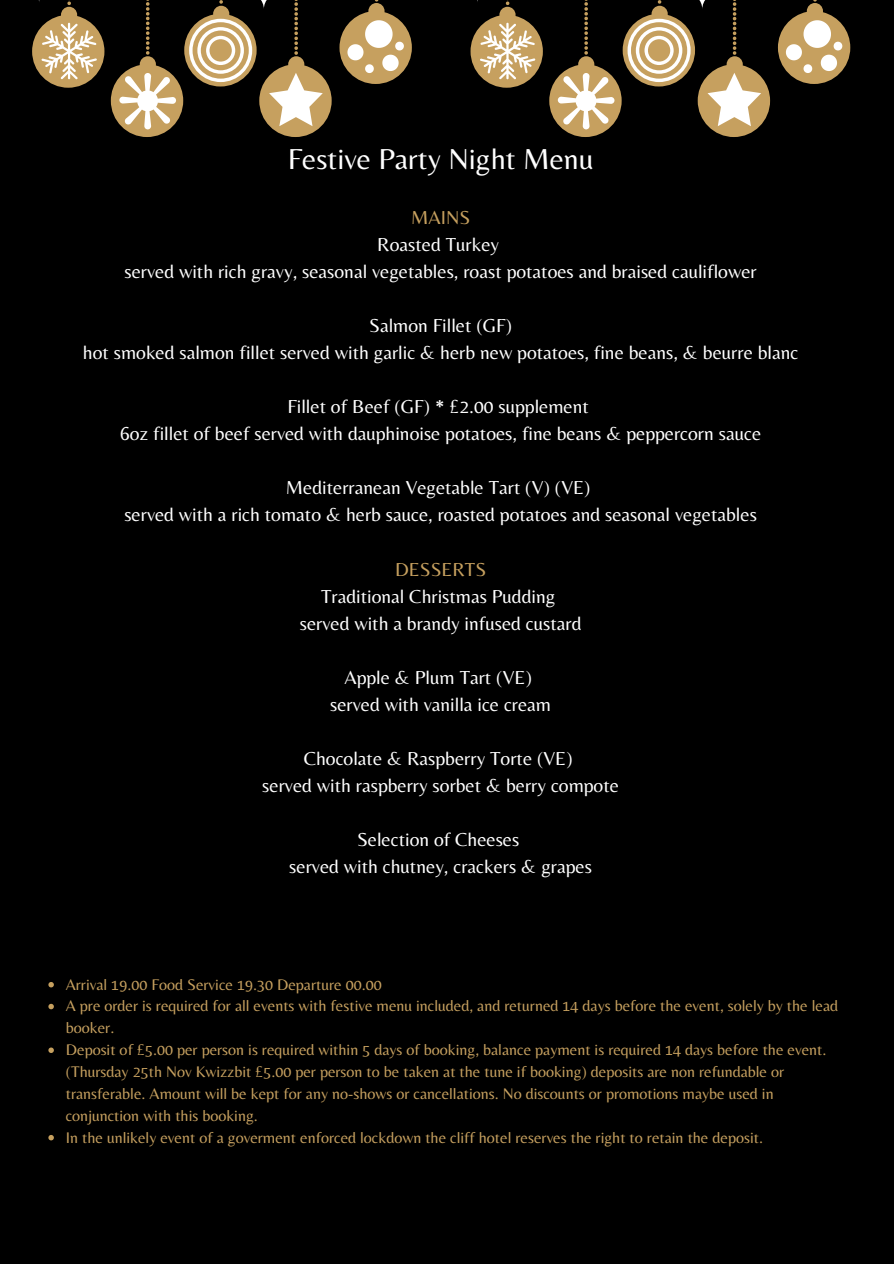
<style>
.page{position:relative;width:894px;height:1264px;background:#fff}
.page>*{position:absolute;margin:0;border:0;box-sizing:border-box;transform-origin:0 0}
.t1{font:30px "Belleza";color:#fff}
.t2{font:19.5px "Belleza";color:#fff}
.t3{font:19.5px "Belleza";color:#c6a05f}
.t4{font:16.05px/21.9px "Belleza";color:#c6a05f}
</style>
<div class="page">
<div style="left:0;top:0;width:893px;height:1263px;background:#000"></div>
<svg style="left:339px;top:0;width:73px;height:84px"></svg>
<svg style="left:111px;top:0;width:220px;height:137px"></svg>
<svg style="left:32px;top:0;width:72px;height:88px"></svg>
<svg style="left:777px;top:0;width:73px;height:84px"></svg>
<svg style="left:549px;top:0;width:220px;height:137px"></svg>
<svg style="left:470px;top:0;width:72px;height:88px"></svg>
<svg style="left:48px;top:982px;width:6px;height:5px"></svg>
<svg style="left:48px;top:1003px;width:6px;height:6px"></svg>
<svg style="left:48px;top:1047px;width:6px;height:5px"></svg>
<svg style="left:48px;top:1135px;width:6px;height:5px"></svg>
<p class="t1" style="left:288px;top:141px;width:307px">Festive Party Night Menu</p>
<p class="t3" style="left:411px;top:206px;width:61px">MAINS</p>
<p class="t2" style="left:377px;top:233px;width:123px">Roasted Turkey</p>
<p class="t2" style="left:124px;top:260px;width:633px">served with rich gravy, seasonal vegetables, roast potatoes and braised cauliflower</p>
<p class="t2" style="left:369px;top:314px;width:144px">Salmon Fillet (GF)</p>
<p class="t2" style="left:83px;top:341px;width:716px">hot smoked salmon fillet served with garlic &amp; herb new potatoes, fine beans, &amp; beurre blanc</p>
<p class="t2" style="left:287px;top:395px;width:303px">Fillet of Beef (GF) * £2.00 supplement</p>
<p class="t2" style="left:120px;top:422px;width:642px">6oz fillet of beef served with dauphinoise potatoes, fine beans &amp; peppercorn sauce</p>
<p class="t2" style="left:286px;top:476px;width:306px">Mediterranean Vegetable Tart (V) (VE)</p>
<p class="t2" style="left:124px;top:503px;width:634px">served with a rich tomato &amp; herb sauce, roasted potatoes and seasonal vegetables</p>
<p class="t3" style="left:395px;top:557px;width:93px">DESSERTS</p>
<p class="t2" style="left:321px;top:584px;width:236px">Traditional Christmas Pudding</p>
<p class="t2" style="left:300px;top:611px;width:283px">served with a brandy infused custard</p>
<p class="t2" style="left:344px;top:665px;width:189px">Apple &amp; Plum Tart (VE)</p>
<p class="t2" style="left:330px;top:692px;width:222px">served with vanilla ice cream</p>
<p class="t2" style="left:304px;top:746px;width:270px">Chocolate &amp; Raspberry Torte (VE)</p>
<p class="t2" style="left:262px;top:773px;width:358px">served with raspberry sorbet &amp; berry compote</p>
<p class="t2" style="left:357px;top:827px;width:164px">Selection of Cheeses</p>
<p class="t2" style="left:289px;top:854px;width:304px">served with chutney, crackers &amp; grapes</p>
<p class="t4" style="left:66px;top:973px;width:317px">Arrival 19.00 Food Service 19.30 Departure 00.00</p>
<p class="t4" style="left:66px;top:994px;width:773px">A pre order is required for all events with festive menu included, and returned 14 days before the event, solely by the lead booker.</p>
<p class="t4" style="left:66px;top:1038px;width:762px">Deposit of £5.00 per person is required within 5 days of booking, balance payment is required 14 days before the event. (Thursday 25th Nov Kwizzbit £5.00 per person to be taken at the tune if booking) deposits are non refundable or transferable. Amount will be kept for any no-shows or cancellations. No discounts or promotions maybe used in conjunction with this booking.</p>
<p class="t4" style="left:66px;top:1125px;width:698px">In the unlikely event of a goverment enforced lockdown the cliff hotel reserves the right to retain the deposit.</p>
</div>
